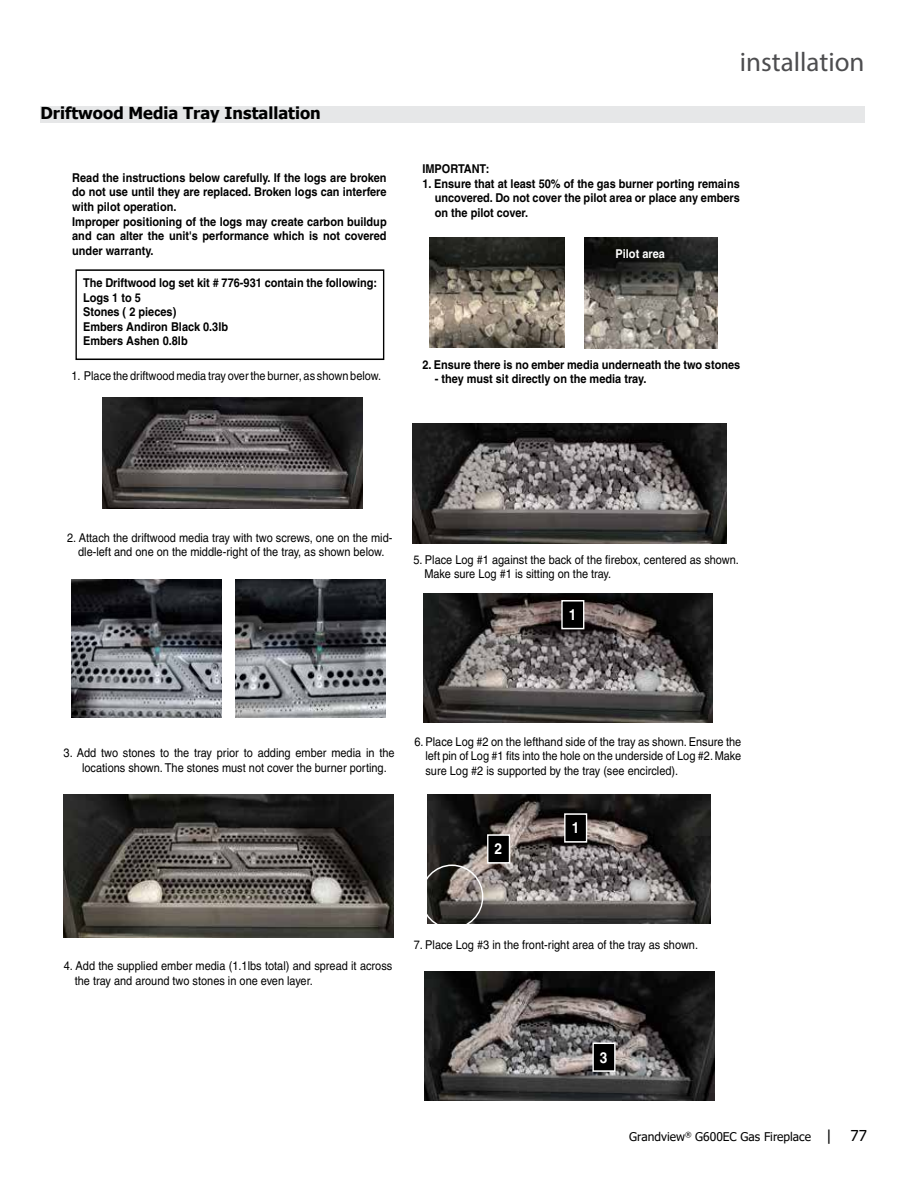
<style>
.page{position:relative;width:918px;height:1188px;background:#fff}
.page>*{position:absolute;margin:0;border:0;box-sizing:border-box;transform-origin:0 0}
.t1{font:27px "Myriad Pro";color:#4d4d4f}
.t2{font:700 18.3px "Helvetica";color:#000;scale:.9 1}
.t3{font:700 16.5px "Tahoma";color:#000}
.t4{font:700 15.15px "Helvetica";color:#fff;scale:.9 1}
.t5{font:15px "Tahoma";color:#000}
.t6{font:12.15px/14.5px "Helvetica";color:#000;scale:.9 1}
.t7{font:700 12.15px/14.5px "Helvetica";color:#000;scale:.9 1}
.t8{font:700 12.15px "Helvetica";color:#fff;scale:.9 1}
.t9{font:12px "Tahoma";color:#000}
.s1{font-size:15px}
</style>
<div class="page">
<div style="left:40px;top:107px;width:825px;height:16px;background:#e6e7e8"></div>
<img style="left:427px;top:794px;width:283px;height:130px">
<img style="left:103px;top:398px;width:259px;height:110px">
<img style="left:236px;top:579px;width:150px;height:139px">
<img style="left:72px;top:579px;width:150px;height:139px">
<img style="left:64px;top:794px;width:329px;height:144px">
<img style="left:585px;top:238px;width:133px;height:110px">
<img style="left:430px;top:238px;width:134px;height:110px">
<img style="left:413px;top:423px;width:314px;height:120px">
<img style="left:424px;top:593px;width:288px;height:129px">
<img style="left:425px;top:972px;width:290px;height:129px">
<div style="left:421px;top:865px;width:62px;height:64px;border:1px solid #fff;border-radius:50%"></div>
<div style="left:562px;top:601px;width:22px;height:28px;background:#000"></div>
<div style="left:561px;top:600px;width:23px;height:29px;border:1px solid #fff"></div>
<div style="left:565px;top:814px;width:22px;height:28px;background:#000"></div>
<div style="left:564px;top:813px;width:23px;height:30px;border:1px solid #fff"></div>
<div style="left:488px;top:835px;width:21px;height:28px;background:#000"></div>
<div style="left:487px;top:834px;width:23px;height:30px;border:1px solid #fff"></div>
<div style="left:593px;top:1043px;width:22px;height:28px;background:#000"></div>
<div style="left:592px;top:1043px;width:24px;height:29px;border:1px solid #fff"></div>
<div style="left:75px;top:269px;width:309px;height:91px;border:1px solid #000"></div>
<h3 class="t3" style="left:40px;top:102px;width:282px">Driftwood Media Tray Installation</h3>
<h2 class="t2" style="left:62px;top:109px;width:135px">G600C/G600EC</h2>
<p class="t7" style="left:72px;top:170px;width:351px">Read the instructions below carefully. If the logs are broken do not use until they are replaced. Broken logs can interfere with pilot operation.<br>Improper positioning of the logs may create carbon buildup and can alter the unit's performance which is not covered under warranty.</p>
<p class="t7" style="left:83px;top:275px;width:328px">The Driftwood log set kit # 776-931 contain the following:<br>Logs 1 to 5<br>Stones ( 2 pieces)<br>Embers Andiron Black 0.3lb<br>Embers Ashen 0.8lb</p>
<p class="t6" style="left:72px;top:369px;width:346px">1. Place the driftwood media tray over the burner, as shown below.</p>
<h1 class="t1" style="left:740px;top:45px;width:126px">installation</h1>
<p class="t7" style="left:422px;top:162px;width:76px">IMPORTANT:</p>
<p class="t7" style="left:435px;top:176px;width:341px;text-align:justify;text-indent:-12px">1. Ensure that at least 50% of the gas burner porting remains uncovered. Do not cover the pilot area or place any embers on the pilot cover.</p>
<p class="t8" style="left:616px;top:246px;width:56px">Pilot area</p>
<p class="t7" style="left:422px;top:357px;width:355px">2. Ensure there is no ember media underneath the two stones</p>
<p class="t7" style="left:435px;top:372px;width:237px">- they must sit directly on the media tray.</p>
<p class="t6" style="left:67px;top:530px;width:363px;text-align:center">2. Attach the driftwood media tray with two screws, one on the mid&shy;dle-left and one on the middle-right of the tray, as shown below.</p>
<p class="t6" style="left:424px;top:552px;width:351px;text-indent:-11px">5. Place Log #1 against the back of the firebox, centered as shown.<br>Make sure Log #1 is sitting on the tray.</p>
<p class="t4" style="left:569px;top:606px;width:10px">1</p>
<p class="t6" style="left:82px;top:745px;width:349px;text-indent:-19px">3. Add two stones to the tray prior to adding ember media in the locations shown. The stones must not cover the burner porting.</p>
<p class="t6" style="left:425px;top:734px;width:352px;text-align:justify;text-indent:-11px">6. Place Log #2 on the lefthand side of the tray as shown. Ensure the left pin of Log #1 fits into the hole on the underside of Log #2. Make sure Log #2 is supported by the tray (see encircled).</p>
<p class="t4" style="left:495px;top:840px;width:10px">2</p>
<p class="t4" style="left:572px;top:819px;width:10px">1</p>
<p class="t6" style="left:75px;top:959px;width:354px;text-indent:-11px">4. Add the supplied ember media (1.1lbs total) and spread it across the tray and around two stones in one even layer.</p>
<p class="t6" style="left:414px;top:937px;width:317px">7. Place Log #3 in the front-right area of the tray as shown.</p>
<p class="t4" style="left:600px;top:1048px;width:10px">3</p>
<p class="t9" style="left:629px;top:1128px;width:204px">Grandview<sup>®</sup> G600EC Gas Fireplace <span class="s1">|</span></p>
<p class="t5" style="left:851px;top:1125px;width:18px">77</p>
</div>
